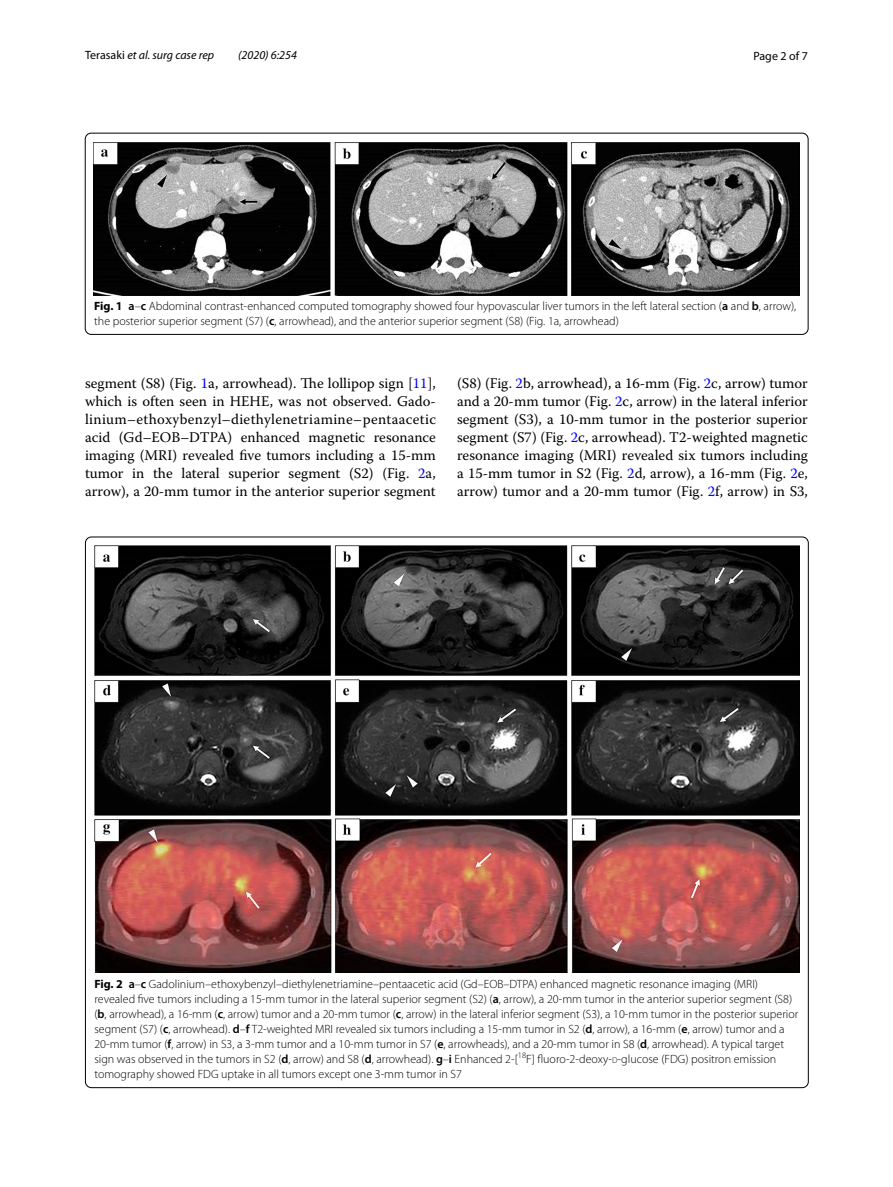
<style>
.page{position:relative;width:893px;height:1187px;background:#fff}
.page>*{position:absolute;margin:0;border:0;box-sizing:border-box;transform-origin:0 0}
.t1{font:14.7px/18px "Warnock Pro";color:#000;text-align:justify}
.t2{font:300 12px/15px "Myriad Pro";color:#000}
.t3{font:italic 12px "Myriad Pro";color:#000}
.t4{font:12px "Myriad Pro";color:#000}
.s1{font-style:normal}
.s2{font-weight:700}
.s3{font-weight:600}
.s4{color:#00f}
.s5{font-size:8.4px}
</style>
<div class="page">
<img style="left:94px;top:142px;width:706px;height:153px">
<div style="left:85px;top:133px;width:723px;height:201px;border:1px solid #000;border-radius:6px"></div>
<img style="left:94px;top:546px;width:705px;height:426px">
<p class="t3" style="left:85px;top:48px;width:131px"><span class="s1">Terasaki</span> et al. surg case rep</p>
<p class="t3" style="left:238px;top:48px;width:60px">(2020) 6:254</p>
<p class="t4" style="left:753px;top:48px;width:56px">Page 2 of 7</p>
<p class="t2" style="left:94px;top:299px;width:704px"><span class="s2">Fig. 1</span> <span class="s3">a</span>–<span class="s3">c</span> Abdominal contrast-enhanced computed tomography showed four hypovascular liver tumors in the left lateral section (<span class="s3">a</span> and <span class="s3">b</span>, arrow), the posterior superior segment (S7) (<span class="s3">c</span>, arrowhead), and the anterior superior segment (S8) (Fig. 1a, arrowhead)</p>
<p class="t1" style="left:85px;top:373px;width:352px">segment (S8) (Fig. <span class="s4">1</span>a, arrowhead). The lollipop sign [<span class="s4">11</span>], which is often seen in HEHE, was not observed. Gado&shy;linium–ethoxybenzyl–diethylenetriamine–pentaacetic acid (Gd–EOB–DTPA) enhanced magnetic resonance imaging (MRI) revealed five tumors including a 15-mm tumor in the lateral superior segment (S2) (Fig. <span class="s4">2</span>a, arrow), a 20-mm tumor in the anterior superior segment</p>
<p class="t1" style="left:457px;top:373px;width:352px">(S8) (Fig. <span class="s4">2</span>b, arrowhead), a 16-mm (Fig. <span class="s4">2</span>c, arrow) tumor and a 20-mm tumor (Fig. <span class="s4">2</span>c, arrow) in the lateral inferior segment (S3), a 10-mm tumor in the posterior superior segment (S7) (Fig. <span class="s4">2</span>c, arrowhead). T2-weighted magnetic resonance imaging (MRI) revealed six tumors including a 15-mm tumor in S2 (Fig. <span class="s4">2</span>d, arrow), a 16-mm (Fig. <span class="s4">2</span>e, arrow) tumor and a 20-mm tumor (Fig. <span class="s4">2</span>f, arrow) in S3,</p>
<p class="t2" style="left:94px;top:976px;width:705px"><span class="s2">Fig. 2</span> <span class="s3">a</span>–<span class="s3">c</span> Gadolinium–ethoxybenzyl–diethylenetriamine–pentaacetic acid (Gd–EOB–DTPA) enhanced magnetic resonance imaging (MRI) revealed five tumors including a 15-mm tumor in the lateral superior segment (S2) (<span class="s3">a</span>, arrow), a 20-mm tumor in the anterior superior segment (S8) (<span class="s3">b</span>, arrowhead), a 16-mm (<span class="s3">c</span>, arrow) tumor and a 20-mm tumor (<span class="s3">c</span>, arrow) in the lateral inferior segment (S3), a 10-mm tumor in the posterior superior segment (S7) (<span class="s3">c</span>, arrowhead). <span class="s3">d</span>–<span class="s3">f</span> T2-weighted MRI revealed six tumors including a 15-mm tumor in S2 (<span class="s3">d</span>, arrow), a 16-mm (<span class="s3">e</span>, arrow) tumor and a 20-mm tumor (<span class="s3">f</span>, arrow) in S3, a 3-mm tumor and a 10-mm tumor in S7 (<span class="s3">e</span>, arrowheads), and a 20-mm tumor in S8 (<span class="s3">d</span>, arrowhead). A typical target sign was observed in the tumors in S2 (<span class="s3">d</span>, arrow) and S8 (<span class="s3">d</span>, arrowhead). <span class="s3">g</span>–<span class="s3">i</span> Enhanced 2-[<sup>18</sup>F] fluoro-2-deoxy-<span class="s5">d</span>-glucose (FDG) positron emission tomography showed FDG uptake in all tumors except one 3-mm tumor in S7</p>
</div>
